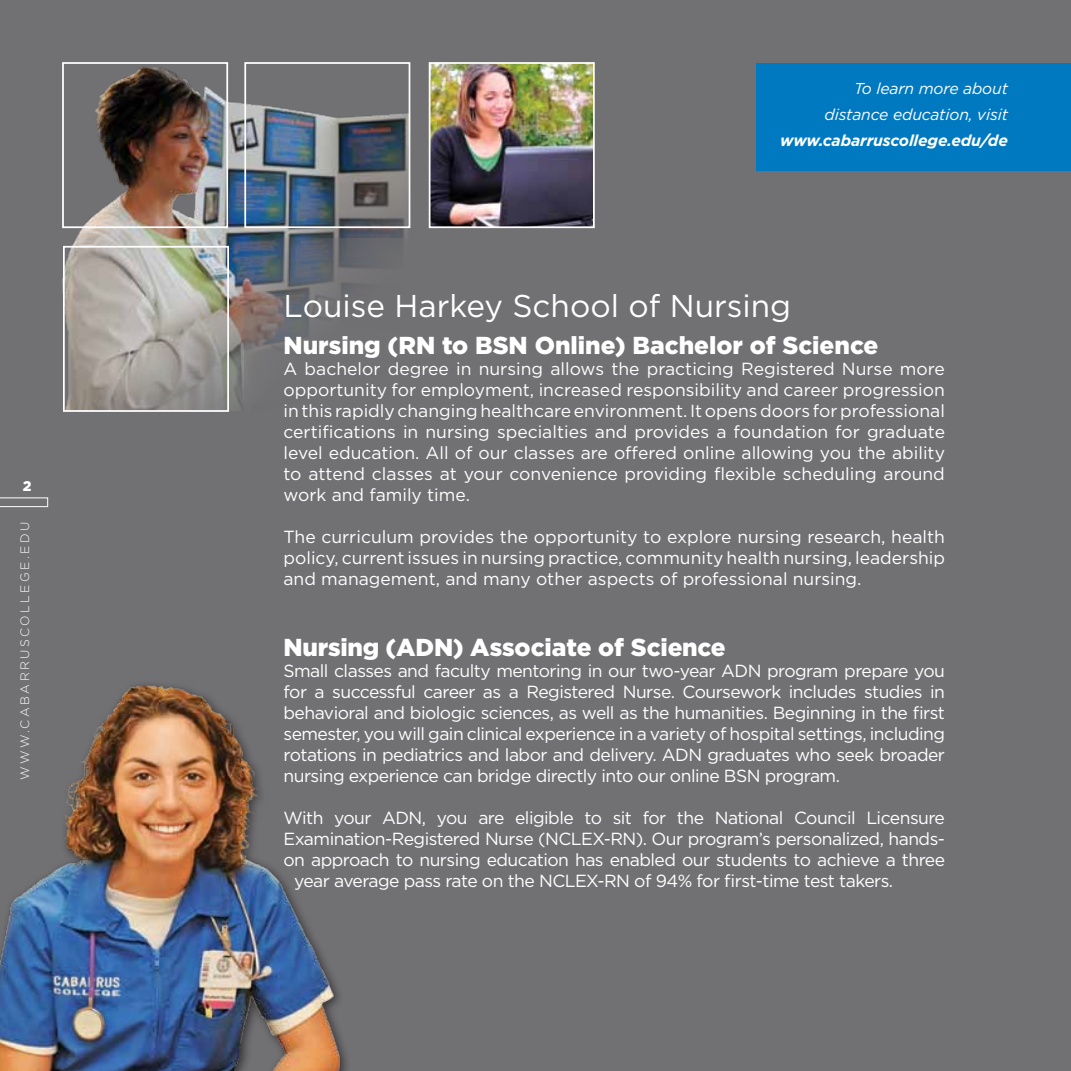
<style>
.page{position:relative;width:1071px;height:1071px;background:#717073}
.page>*{position:absolute;margin:0;border:0;box-sizing:border-box;transform-origin:0 0}
.t1{font:31.5px "Gotham";color:#fff}
.t2{font:900 24.5px "Gotham";color:#fff}
.t3{font:17.5px/21px "Gotham";letter-spacing:-.03em;color:#fff;text-align:justify}
.t4{font:italic 15.75px/26.2px "Gotham";letter-spacing:-.01em;color:#fff;text-align:right}
.t5{font:italic 700 15.75px "Gotham";letter-spacing:-.01em;color:#fff}
.t6{font:900 14px "Gotham";color:#fff}
.t7{font:300 12.25px "Gotham";letter-spacing:.2em;color:#fff}
</style>
<div class="page">
<div style="left:756px;top:63px;width:315px;height:107px;background:#0079c1"></div>
<img style="left:62px;top:62px;width:456px;height:348px">
<div style="left:63px;top:246px;width:166px;height:166px;border:2px solid #fff"></div>
<div style="left:62px;top:62px;width:166px;height:166px;border:2px solid #fff"></div>
<div style="left:244px;top:62px;width:166px;height:166px;border:2px solid #fff"></div>
<img style="left:432px;top:65px;width:160px;height:160px">
<div style="left:429px;top:62px;width:166px;height:166px;border:2px solid #fff"></div>
<img style="left:0;top:684px;width:347px;height:387px">
<svg style="left:244px;top:239px;width:252px;height:171px"></svg>
<svg style="left:0;top:497px;width:48px;height:10px"></svg>
<p class="t6" style="left:23px;top:476px;width:10px">2</p>
<p class="t7" style="left:17px;top:780px;width:259px;rotate:-90deg">WWW.CABARRUSCOLLEGE.EDU</p>
<p class="t4" style="left:825px;top:75px;width:185px">To learn more about distance education, visit</p>
<p class="t5" style="left:780px;top:130px;width:229px">www.cabarruscollege.edu/de</p>
<h1 class="t1" style="left:284px;top:286px;width:509px">Louise Harkey School of Nursing</h1>
<h2 class="t2" style="left:284px;top:328px;width:596px">Nursing (RN to BSN Online) Bachelor of Science</h2>
<p class="t3" style="left:284px;top:358px;width:663px">A bachelor degree in nursing allows the practicing Registered Nurse more opportunity for employment, increased responsibility and career progression in this rapidly changing healthcare environment. It opens doors for professional certifications in nursing specialties and provides a foundation for graduate level education. All of our classes are offered online allowing you the ability to attend classes at your convenience providing flexible scheduling around work and family time.</p>
<p class="t3" style="left:284px;top:526px;width:663px">The curriculum provides the opportunity to explore nursing research, health policy, current issues in nursing practice, community health nursing, leadership and management, and many other aspects of professional nursing.</p>
<h2 class="t2" style="left:284px;top:630px;width:444px">Nursing (ADN) Associate of Science</h2>
<p class="t3" style="left:284px;top:660px;width:663px">Small classes and faculty mentoring in our two-year ADN program prepare you for a successful career as a Registered Nurse. Coursework includes studies in behavioral and biologic sciences, as well as the humanities. Beginning in the first semester, you will gain clinical experience in a variety of hospital settings, including rotations in pediatrics and labor and delivery. ADN graduates who seek broader nursing experience can bridge directly into our online BSN program.</p>
<p class="t3" style="left:284px;top:807px;width:663px">With your ADN, you are eligible to sit for the National Council Licensure</p>
<p class="t3" style="left:284px;top:828px;width:663px">Examination-Registered Nurse (NCLEX-RN). Our program’s personalized, hands-</p>
<p class="t3" style="left:284px;top:849px;width:663px">on approach to nursing education has enabled our students to achieve a three</p>
<p class="t3" style="left:294px;top:870px;width:601px">year average pass rate on the NCLEX-RN of 94% for first-time test takers.</p>
</div>
